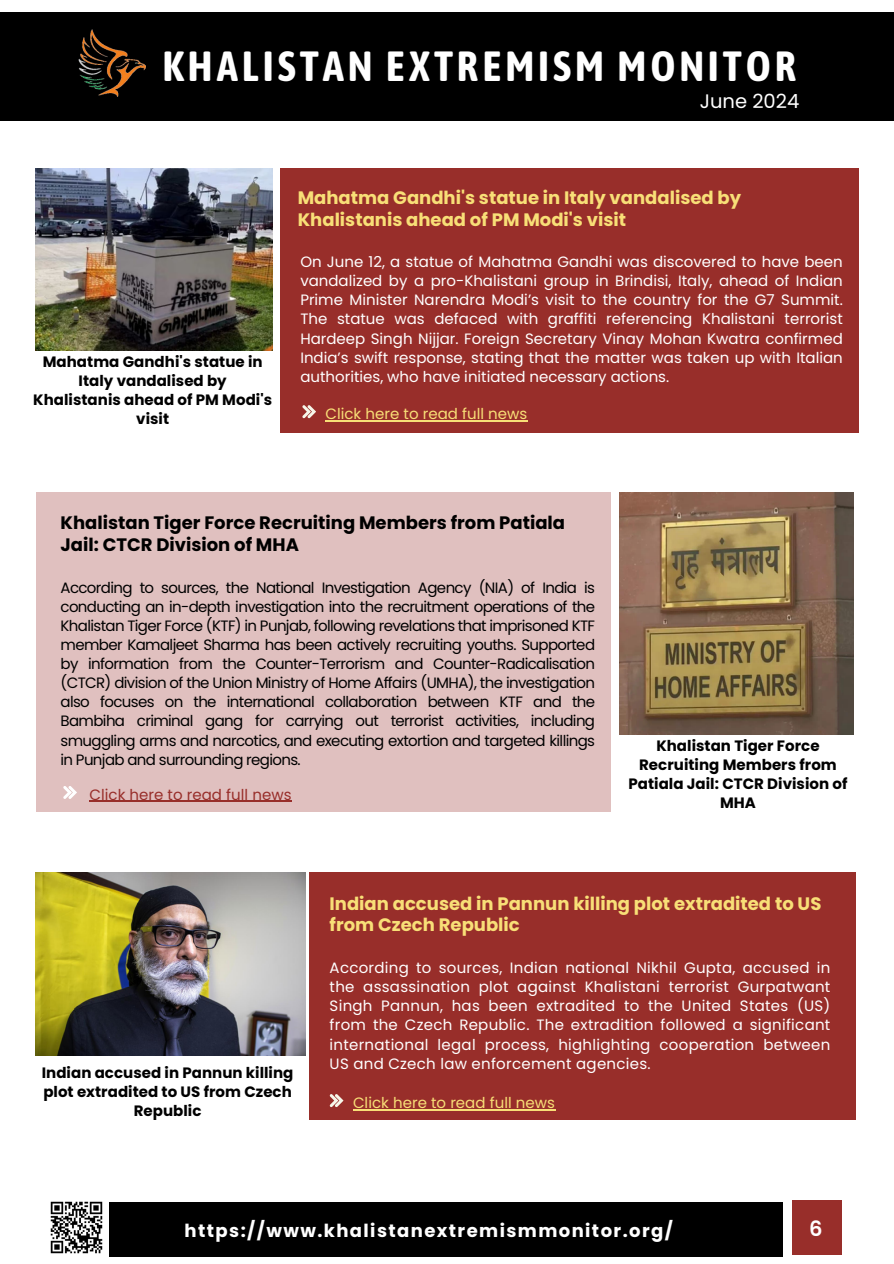
<style>
.page{position:relative;width:894px;height:1264px;background:#fff}
.page>*{position:absolute;margin:0;border:0;box-sizing:border-box;transform-origin:0 0}
.t1{font:700 42px "Asap Condensed";letter-spacing:.09em;color:#fff}
.t2{font:600 21px "Poppins";color:#fff}
.t3{font:19.5px "Poppins";color:#fff}
.t4{font:700 18px/21.3px "Poppins";color:#f8df77}
.t5{font:700 18px/21.3px "Poppins";color:#000}
.t6{font:700 18px "Poppins";letter-spacing:.08em;color:#fff}
.t7{font:15px/19.2px "Poppins";letter-spacing:.01em;color:#fff;text-align:justify}
.t8{font:15px/19.2px "Poppins";letter-spacing:-.04em;color:#000;text-align:justify}
.t9{font:700 15px/19.2px "Poppins";letter-spacing:.005em;color:#000;text-align:center}
.t10{font:15px "Poppins";letter-spacing:.005em;color:#f8df77}
.t11{font:15px "Poppins";letter-spacing:.005em;color:#982e2a}
</style>
<div class="page">
<div style="left:0;top:12px;width:893px;height:109px;background:#000"></div>
<img style="left:78px;top:29px;width:67px;height:68px">
<div style="left:280px;top:168px;width:578px;height:264px;background:#982e2a"></div>
<svg style="left:302px;top:405px;width:14px;height:13px"></svg>
<div style="left:36px;top:493px;width:574px;height:318px;background:#e0c0bf"></div>
<svg style="left:63px;top:786px;width:14px;height:13px"></svg>
<div style="left:109px;top:1202px;width:673px;height:54px;background:#000"></div>
<div style="left:791px;top:1200px;width:49px;height:54px;background:#982e2a"></div>
<img style="left:50px;top:1201px;width:53px;height:53px">
<div style="left:309px;top:871px;width:546px;height:248px;background:#982e2a"></div>
<svg style="left:330px;top:1094px;width:13px;height:13px"></svg>
<img style="left:36px;top:168px;width:236px;height:182px">
<img style="left:619px;top:493px;width:234px;height:241px">
<img style="left:36px;top:872px;width:269px;height:183px">
<hr style="left:325px;top:420px;width:202px;height:1px;background:#f8df77">
<hr style="left:89px;top:801px;width:202px;height:1px;background:#982e2a">
<hr style="left:353px;top:1108px;width:202px;height:2px;background:#f8df77">
<p class="t1" style="left:162px;top:42px;width:635px">KHALISTAN EXTREMISM MONITOR</p>
<h2 class="t3" style="left:699px;top:88px;width:101px">June 2024</h2>
<p class="t9" style="left:33px;top:352px;width:240px">Mahatma Gandhi's statue in<br>Italy vandalised by<br>Khalistanis ahead of PM Modi's visit</p>
<p class="t4" style="left:297px;top:187px;width:445px">Mahatma Gandhi's statue in Italy vandalised by<br>Khalistanis ahead of PM Modi's visit</p>
<p class="t7" style="left:300px;top:252px;width:544px">On June 12, a statue of Mahatma Gandhi was discovered to have been vandalized by a pro-Khalistani group in Brindisi, Italy, ahead of Indian Prime Minister Narendra Modi’s visit to the country for the G7 Summit.<br>The statue was defaced with graffiti referencing Khalistani terrorist Hardeep Singh Nijjar. Foreign Secretary Vinay Mohan Kwatra confirmed India’s swift response, stating that the matter was taken up with Italian authorities, who have initiated necessary actions.</p>
<h2 class="t10" style="left:325px;top:403px;width:203px">Click here to read full news</h2>
<p class="t5" style="left:60px;top:512px;width:506px">Khalistan Tiger Force Recruiting Members from Patiala<br>Jail: CTCR Division of MHA</p>
<p class="t8" style="left:60px;top:577px;width:536px">According to sources, the National Investigation Agency (NIA) of India is conducting an in-depth investigation into the recruitment operations of the Khalistan Tiger Force (KTF) in Punjab, following revelations that imprisoned KTF member Kamaljeet Sharma has been actively recruiting youths. Supported by information from the Counter-Terrorism and Counter-Radicalisation (CTCR) division of the Union Ministry of Home Affairs (UMHA), the investigation also focuses on the international collaboration between KTF and the Bambiha criminal gang for carrying out terrorist activities, including smuggling arms and narcotics, and executing extortion and targeted killings in Punjab and surrounding regions.</p>
<p class="t11" style="left:89px;top:784px;width:203px">Click here to read full news</p>
<p class="t9" style="left:628px;top:735px;width:220px">Khalistan Tiger Force<br>Recruiting Members from<br>Patiala Jail: CTCR Division of<br>MHA</p>
<p class="t9" style="left:42px;top:1062px;width:253px">Indian accused in Pannun killing plot extradited to US from Czech<br>Republic</p>
<h4 class="t4" style="left:329px;top:892px;width:493px">Indian accused in Pannun killing plot extradited to US from Czech Republic</h4>
<p class="t7" style="left:329px;top:958px;width:502px">According to sources, Indian national Nikhil Gupta, accused in the assassination plot against Khalistani terrorist Gurpatwant Singh Pannun, has been extradited to the United States (US) from the Czech Republic. The extradition followed a significant international legal process, highlighting cooperation between US and Czech law enforcement agencies.</p>
<h4 class="t10" style="left:353px;top:1092px;width:203px">Click here to read full news</h4>
<h1 class="t6" style="left:184px;top:1218px;width:489px">https://www.khalistanextremismmonitor.org/</h1>
<p class="t2" style="left:809px;top:1213px;width:15px">6</p>
</div>
